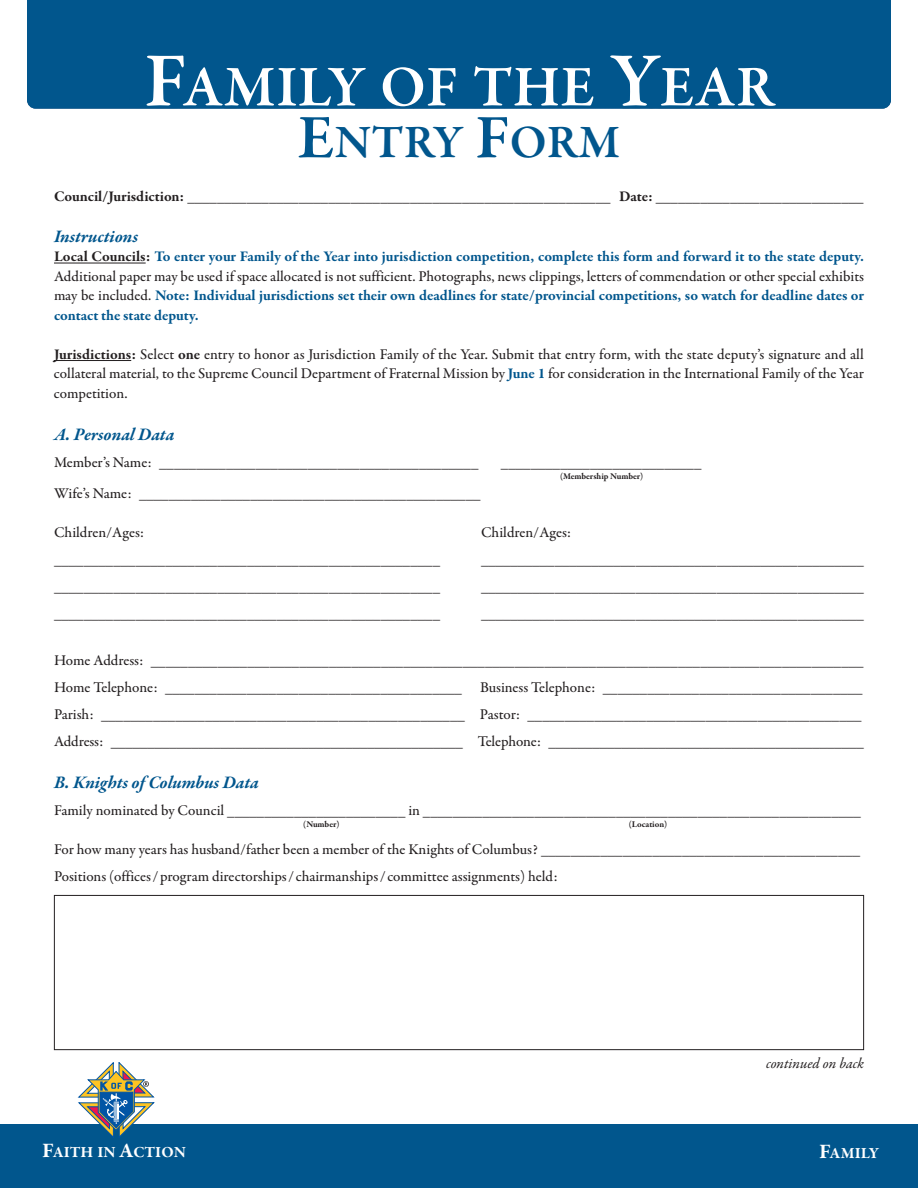
<style>
.page{position:relative;width:918px;height:1188px;background:#fff}
.page>*{position:absolute;margin:0;border:0;box-sizing:border-box;transform-origin:0 0}
.t1{font:600 58.5px "Garamond Premr Pro";letter-spacing:.005em;color:#fff}
.t2{font:600 47.25px "Garamond Premr Pro";letter-spacing:.005em;color:#01568d}
.t3{font:italic 700 18px "Garamond Premr Pro";letter-spacing:-.005em;color:#01568d}
.t4{font:700 15.75px "Garamond Premr Pro";color:#fff}
.t5{font:500 15px/27px "Garamond Premr Pro";color:#231f20}
.t6{font:700 15px/19.5px "Garamond Premr Pro";letter-spacing:-.005em;color:#01568d;text-align:justify}
.t7{font:700 15px "Garamond Premr Pro";letter-spacing:-.005em;color:#231f20}
.t8{font:italic 15px "Garamond Premr Pro";letter-spacing:-.005em;color:#231f20}
.t9{font:700 9px "Garamond Premr Pro";letter-spacing:-.015em;color:#231f20}
.s1{font-size:78px}
.s2{font-size:63px}
.s3{color:#231f20}
.s4{font-weight:500;color:#231f20}
.s5{font-weight:700}
.s6{font-weight:700;color:#01568d}
.s7{font-size:21px}
</style>
<div class="page">
<div style="left:27px;top:0;width:864px;height:109px;background:#01568d"></div>
<hr style="left:54px;top:263px;width:92px;height:1px;background:#231f20">
<hr style="left:54px;top:360px;width:77px;height:1px;background:#231f20">
<div style="left:54px;top:895px;width:810px;height:155px;border:1px solid #231f20"></div>
<div style="left:0;top:1124px;width:918px;height:64px;background:#01568d"></div>
<svg style="left:78px;top:1062px;width:76px;height:76px"></svg>
<h1 class="t1" style="left:144px;top:64px;width:631px"><span class="s1">F</span>AMILY OF THE <span class="s1">Y</span>EAR</h1>
<h2 class="t2" style="left:297px;top:124px;width:324px"><span class="s2">E</span>NTRY <span class="s2">F</span>ORM</h2>
<p class="t7" style="left:54px;top:191px;width:811px">Council/Jurisdiction: _________________________________________________________ Date: ____________________________</p>
<p class="t3" style="left:54px;top:229px;width:86px">Instructions</p>
<p class="t6" style="left:54px;top:248px;width:812px"><span class="s3">Local Councils:</span> To enter your Family of the Year into jurisdiction competition, complete this form and forward it to the state deputy.<br><span class="s4">Additional paper may be used if space allocated is not sufficient. Photographs, news clippings, letters of commendation or other special exhibits may be included.</span> Note: Individual jurisdictions set their own deadlines for state/provincial competitions, so watch for deadline dates or contact the state deputy.</p>
<p class="t5" style="left:54px;top:346px;width:811px;line-height:19.5px;text-align:justify"><span class="s5">Jurisdictions:</span> Select <span class="s5">one</span> entry to honor as Jurisdiction Family of the Year. Submit that entry form, with the state deputy’s signature and all collateral material, to the Supreme Council Department of Fraternal Mission by <span class="s6">June 1</span> for consideration in the International Family of the Year competition.</p>
<p class="t3" style="left:54px;top:427px;width:122px">A. Personal Data</p>
<p class="t5" style="left:54px;top:450px;width:426px">Member’s Name: ___________________________________________</p>
<p class="t5" style="left:501px;top:450px;width:202px">___________________________</p>
<p class="t9" style="left:560px;top:473px;width:85px">(Membership Number)</p>
<p class="t5" style="left:54px;top:481px;width:428px">Wife’s Name: ______________________________________________</p>
<p class="t5" style="left:54px;top:520px;width:92px">Children/Ages:</p>
<p class="t5" style="left:481px;top:520px;width:92px">Children/Ages:</p>
<p class="t5" style="left:54px;top:547px;width:388px">____________________________________________________</p>
<p class="t5" style="left:481px;top:547px;width:384px">____________________________________________________</p>
<p class="t5" style="left:54px;top:574px;width:388px">____________________________________________________</p>
<p class="t5" style="left:481px;top:574px;width:384px">____________________________________________________</p>
<p class="t5" style="left:54px;top:601px;width:388px">____________________________________________________</p>
<p class="t5" style="left:481px;top:601px;width:384px">____________________________________________________</p>
<p class="t5" style="left:54px;top:648px;width:812px">Home Address: ________________________________________________________________________________________________ Home Telephone: ________________________________________ Business Telephone: ___________________________________ Parish: _________________________________________________ Pastor: _____________________________________________ Address: ________________________________________________ Telephone: ___________________________________________</p>
<p class="t3" style="left:54px;top:775px;width:206px">B. Knights of Columbus Data</p>
<p class="t5" style="left:54px;top:798px;width:809px">Family nominated by Council ________________________ in ___________________________________________________________</p>
<p class="t9" style="left:303px;top:821px;width:38px">(Number)</p>
<p class="t9" style="left:629px;top:821px;width:40px">(Location)</p>
<p class="t5" style="left:54px;top:837px;width:808px">For how many years has husband/father been a member of the Knights of Columbus? ___________________________________________<br>Positions (offices/program directorships/chairmanships/committee assignments) held:</p>
<p class="t8" style="left:766px;top:1058px;width:99px">continued on back</p>
<p class="t4" style="left:42px;top:1146px;width:145px"><span class="s7">F</span>AITH IN <span class="s7">A</span>CTION</p>
<p class="t4" style="left:819px;top:1147px;width:62px"><span class="s7">F</span>AMILY</p>
</div>
